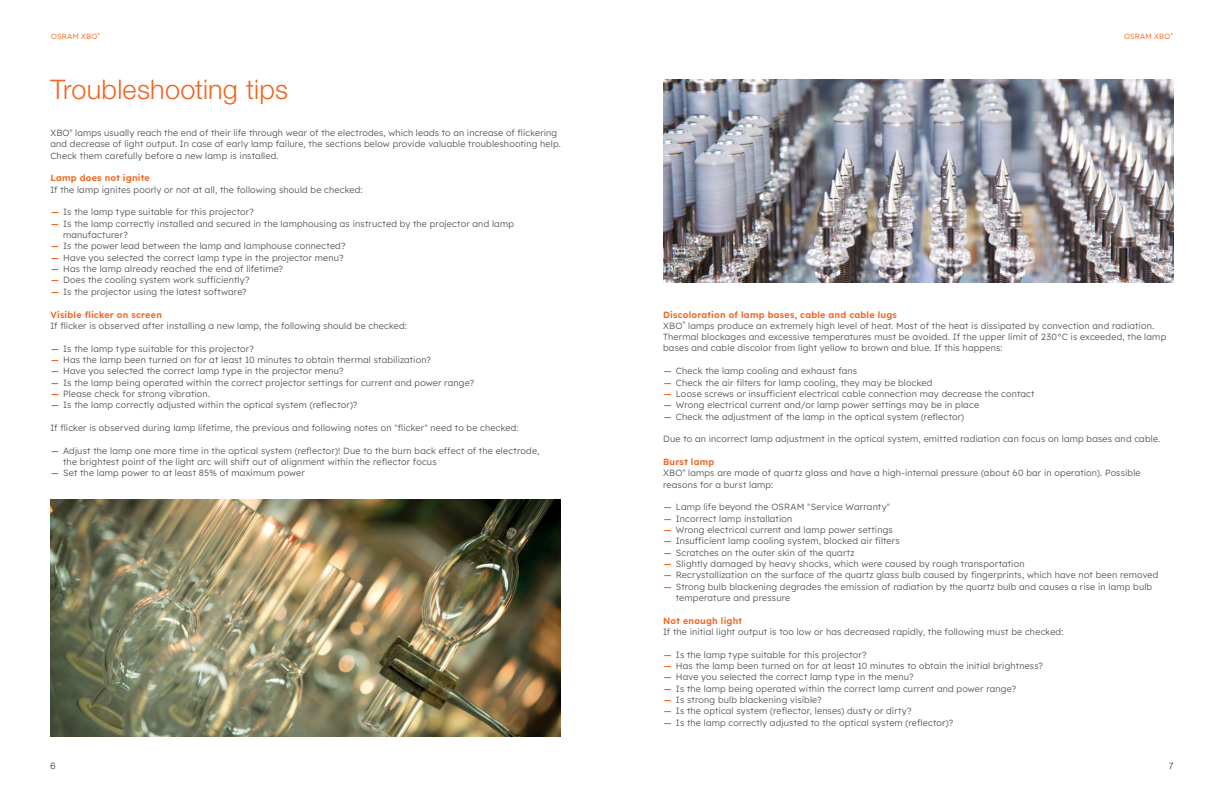
<style>
.page{position:relative;width:1224px;height:792px;background:#fff}
.page>*{position:absolute;margin:0;border:0;box-sizing:border-box;transform-origin:0 0}
.t1{font:300 27px "Helvetica Neue LT Pro";letter-spacing:.01em;color:#f26522}
.t2{font:300 9px/11.3px "Lexend";letter-spacing:.02em;color:#58595b}
.t3{font:9px "Lexend";letter-spacing:.025em;color:#f26522}
.t4{font:300 9px "Helvetica Neue LT Pro";color:#231f20}
.t5{font:300 7.5px "Lexend";letter-spacing:.025em;color:#f26522}
.s1{font-family:"Helvetica Neue LT Pro";font-weight:700;color:#f26522}
.s2{font-family:"Helvetica Neue LT Pro"}
.s3{font-weight:400;color:#f26522}
</style>
<div class="page">
<img style="left:663px;top:79px;width:511px;height:204px">
<img style="left:50px;top:500px;width:511px;height:237px">
<p class="t5" style="left:51px;top:31px;width:50px">OSRAM XBO<sup>®</sup></p>
<p class="t5" style="left:1124px;top:31px;width:50px">OSRAM XBO<sup>®</sup></p>
<h1 class="t1" style="left:50px;top:73px;width:239px">Troubleshooting tips</h1>
<p class="t2" style="left:50px;top:127px;width:512px">XBO<sup>®</sup> lamps usually reach the end of their life through wear of the electrodes, which leads to an increase of flickering and decrease of light output. In case of early lamp failure, the sections below provide valuable troubleshooting help.<br>Check them carefully before a new lamp is installed.</p>
<p class="t3" style="left:50px;top:172px;width:101px">Lamp does not ignite</p>
<p class="t2" style="left:50px;top:183px;width:314px">If the lamp ignites poorly or not at all, the following should be checked:</p>
<p class="t2" style="left:50px;top:206px;width:205px"><span class="s1">—</span> Is the lamp type suitable for this projector?</p>
<p class="t2" style="left:63px;top:217px;width:452px;text-indent:-13px"><span class="s1">—</span> Is the lamp correctly installed and secured in the lamphousing as instructed by the projector and lamp manufacturer?</p>
<p class="t2" style="left:50px;top:240px;width:297px"><span class="s1">—</span> Is the power lead between the lamp and lamphouse connected?</p>
<p class="t2" style="left:50px;top:251px;width:295px"><span class="s1">—</span> Have you selected the correct lamp type in the projector menu?</p>
<p class="t2" style="left:50px;top:263px;width:234px"><span class="s1">—</span> Has the lamp already reached the end of lifetime?</p>
<p class="t2" style="left:50px;top:274px;width:201px"><span class="s1">—</span> Does the cooling system work sufficiently?</p>
<p class="t2" style="left:50px;top:285px;width:198px"><span class="s1">—</span> Is the projector using the latest software?</p>
<p class="t3" style="left:50px;top:308px;width:113px">Visible flicker on screen</p>
<p class="t2" style="left:50px;top:319px;width:358px">If flicker is observed after installing a new lamp, the following should be checked:</p>
<p class="t2" style="left:50px;top:342px;width:205px"><span class="s1">—</span> Is the lamp type suitable for this projector?</p>
<p class="t2" style="left:50px;top:353px;width:382px"><span class="s1">—</span> Has the lamp been turned on for at least 10 minutes to obtain thermal stabilization?</p>
<p class="t2" style="left:50px;top:365px;width:295px"><span class="s1">—</span> Have you selected the correct lamp type in the projector menu?</p>
<p class="t2" style="left:50px;top:376px;width:425px"><span class="s1">—</span> Is the lamp being operated within the correct projector settings for current and power range?</p>
<p class="t2" style="left:50px;top:387px;width:161px"><span class="s1">—</span> Please check for strong vibration.</p>
<p class="t2" style="left:50px;top:399px;width:309px"><span class="s1">—</span> Is the lamp correctly adjusted within the optical system (reflector)?</p>
<p class="t2" style="left:50px;top:421px;width:470px">If flicker is observed during lamp lifetime, the previous and following notes on <span class="s2">"</span>flicker<span class="s2">"</span> need to be checked:</p>
<p class="t2" style="left:63px;top:444px;width:478px;text-indent:-13px"><span class="s1">—</span> Adjust the lamp one more time in the optical system (reflector)! Due to the burn back effect of the electrode, the brightest point of the light arc will shift out of alignment within the reflector focus</p>
<p class="t2" style="left:50px;top:467px;width:256px"><span class="s1">—</span> Set the lamp power to at least 85% of maximum power</p>
<p class="t2" style="left:663px;top:308px;width:505px"><span class="s3">Discoloration of lamp bases, cable and cable lugs<br></span>XBO<sup>®</sup> lamps produce an extremely high level of heat. Most of the heat is dissipated by convection and radiation.<br>Thermal blockages and excessive temperatures must be avoided. If the upper limit of 230°C is exceeded, the lamp bases and cable discolor from light yellow to brown and blue. If this happens:</p>
<p class="t2" style="left:663px;top:365px;width:196px"><span class="s1">—</span> Check the lamp cooling and exhaust fans</p>
<p class="t2" style="left:663px;top:376px;width:271px"><span class="s1">—</span> Check the air filters for lamp cooling, they may be blocked</p>
<p class="t2" style="left:663px;top:387px;width:373px"><span class="s1">—</span> Loose screws or insufficient electrical cable connection may decrease the contact</p>
<p class="t2" style="left:663px;top:399px;width:317px"><span class="s1">—</span> Wrong electrical current and/or lamp power settings may be in place</p>
<p class="t2" style="left:663px;top:410px;width:303px"><span class="s1">—</span> Check the adjustment of the lamp in the optical system (reflector)</p>
<p class="t2" style="left:663px;top:433px;width:499px">Due to an incorrect lamp adjustment in the optical system, emitted radiation can focus on lamp bases and cable.</p>
<p class="t2" style="left:663px;top:455px;width:479px"><span class="s3">Burst lamp<br></span>XBO<sup>®</sup> lamps are made of quartz glass and have a high-internal pressure (about 60 bar in operation). Possible reasons for a burst lamp:</p>
<p class="t2" style="left:663px;top:501px;width:229px"><span class="s1">—</span> Lamp life beyond the OSRAM <span class="s2">"</span>Service Warranty<span class="s2">"</span></p>
<p class="t2" style="left:663px;top:512px;width:131px"><span class="s1">—</span> Incorrect lamp installation</p>
<p class="t2" style="left:663px;top:524px;width:231px"><span class="s1">—</span> Wrong electrical current and lamp power settings</p>
<p class="t2" style="left:663px;top:535px;width:238px"><span class="s1">—</span> Insufficient lamp cooling system, blocked air filters</p>
<p class="t2" style="left:663px;top:546px;width:193px"><span class="s1">—</span> Scratches on the outer skin of the quartz</p>
<p class="t2" style="left:663px;top:558px;width:363px"><span class="s1">—</span> Slightly damaged by heavy shocks, which were caused by rough transportation</p>
<p class="t2" style="left:663px;top:569px;width:497px"><span class="s1">—</span> Recrystallization on the surface of the quartz glass bulb caused by fingerprints, which have not been removed</p>
<p class="t2" style="left:676px;top:580px;width:478px;text-indent:-13px"><span class="s1">—</span> Strong bulb blackening degrades the emission of radiation by the quartz bulb and causes a rise in lamp bulb temperature and pressure</p>
<p class="t3" style="left:663px;top:614px;width:80px">Not enough light</p>
<p class="t2" style="left:663px;top:626px;width:402px">If the initial light output is too low or has decreased rapidly, the following must be checked:</p>
<p class="t2" style="left:663px;top:648px;width:205px"><span class="s1">—</span> Is the lamp type suitable for this projector?</p>
<p class="t2" style="left:663px;top:660px;width:382px"><span class="s1">—</span> Has the lamp been turned on for at least 10 minutes to obtain the initial brightness?</p>
<p class="t2" style="left:663px;top:671px;width:252px"><span class="s1">—</span> Have you selected the correct lamp type in the menu?</p>
<p class="t2" style="left:663px;top:682px;width:355px"><span class="s1">—</span> Is the lamp being operated within the correct lamp current and power range?</p>
<p class="t2" style="left:663px;top:694px;width:160px"><span class="s1">—</span> Is strong bulb blackening visible?</p>
<p class="t2" style="left:663px;top:705px;width:250px"><span class="s1">—</span> Is the optical system (reflector, lenses) dusty or dirty?</p>
<p class="t2" style="left:663px;top:716px;width:292px"><span class="s1">—</span> Is the lamp correctly adjusted to the optical system (reflector)?</p>
<p class="t4" style="left:51px;top:760px;width:7px">6</p>
<p class="t4" style="left:1169px;top:760px;width:7px">7</p>
</div>
